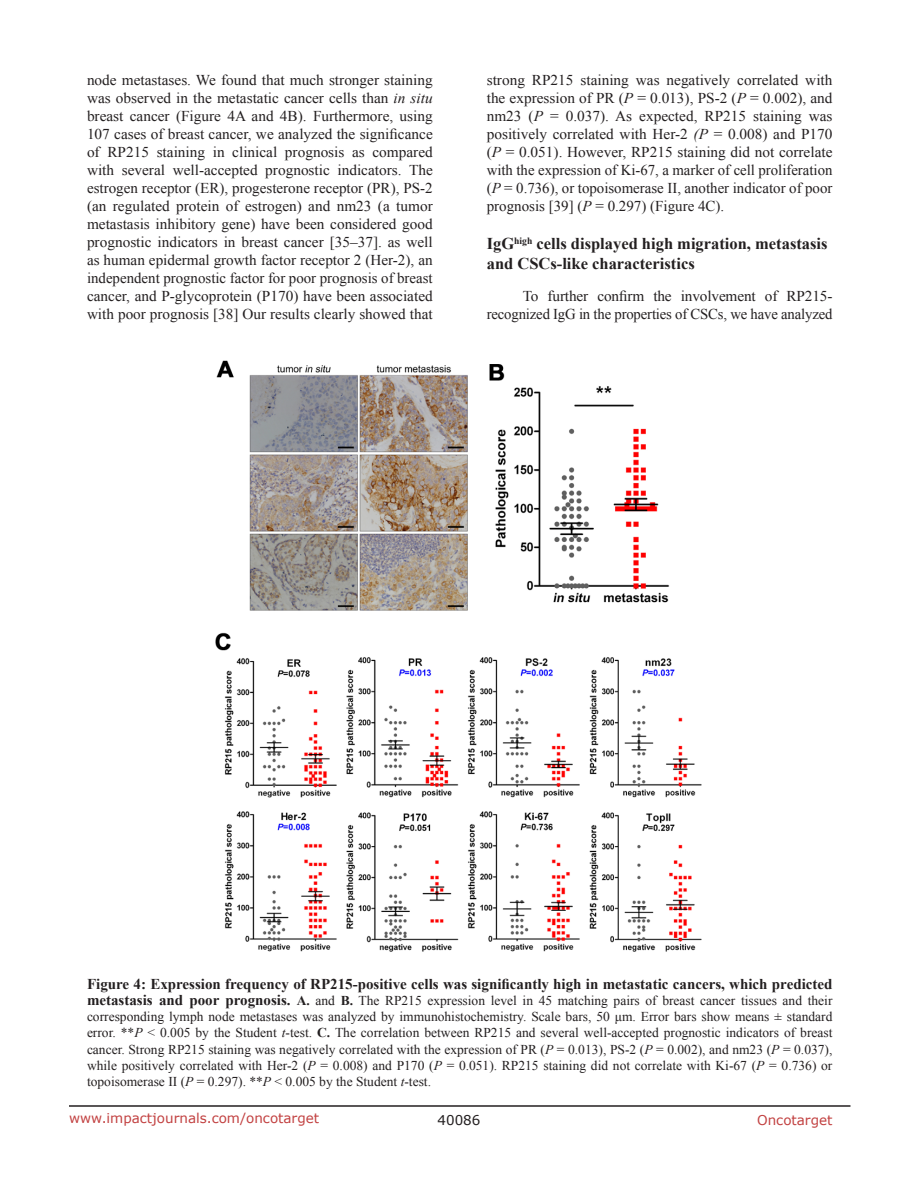
<style>
.page{position:relative;width:918px;height:1188px;background:#fff}
.page>*{position:absolute;margin:0;border:0;box-sizing:border-box;transform-origin:0 0}
.SubHeading{font:700 16.5px/19.8px "Times New Roman";color:#231f20}
.BodyText{font:15px/18px "Times New Roman";color:#231f20;text-align:justify}
.FigureText{font:700 15px "Times New Roman";color:#231f20}
.FigureText-2{font:13.5px/16.2px "Times New Roman";color:#231f20;text-align:justify}
.t1{font:13.5px "Verdana";color:#c24141}
.t2{font:13.5px "Verdana";color:#231f20}
.s1{font-style:italic}
.s2{font-weight:700;font-size:15px}
.s3{font-weight:700}
</style>
<div class="page">
<hr style="left:69px;top:1105px;width:781px;height:2px;background:#231f20">
<img style="left:215px;top:360px;width:487px;height:592px">
<p class="BodyText" style="left:87px;top:71px;width:347px">node metastases. We found that much stronger staining was observed in the metastatic cancer cells than <span class="s1">in situ </span>breast cancer (Figure 4A and 4B). Furthermore, using 107 cases of breast cancer, we analyzed the significance of RP215 staining in clinical prognosis as compared with several well-accepted prognostic indicators. The estrogen receptor (ER), progesterone receptor (PR), PS-2 (an regulated protein of estrogen) and nm23 (a tumor metastasis inhibitory gene) have been considered good prognostic indicators in breast cancer [35–37]. as well as human epidermal growth factor receptor 2 (Her-2), an independent prognostic factor for poor prognosis of breast cancer, and P-glycoprotein (P170) have been associated with poor prognosis [38] Our results clearly showed that</p>
<p class="BodyText" style="left:487px;top:71px;width:347px">strong RP215 staining was negatively correlated with the expression of PR (<span class="s1">P</span> = 0.013), PS-2 (<span class="s1">P</span> = 0.002), and nm23 (<span class="s1">P</span> = 0.037). As expected, RP215 staining was positively correlated with Her-2 <span class="s1">(P</span> = 0.008) and P170 (<span class="s1">P</span> = 0.051). However, RP215 staining did not correlate with the expression of Ki-67, a marker of cell proliferation (<span class="s1">P</span> = 0.736), or topoisomerase II, another indicator of poor prognosis [39] (<span class="s1">P</span> = 0.297) (Figure 4C).</p>
<p class="SubHeading" style="left:487px;top:233px;width:342px">IgG<sup>high</sup> cells displayed high migration, metastasis and CSCs-like characteristics</p>
<p class="BodyText" style="left:487px;top:286px;width:347px;text-align:right">To further confirm the involvement of RP215- recognized IgG in the properties of CSCs, we have analyzed</p>
<p class="FigureText" style="left:87px;top:973px;width:747px">Figure 4: Expression frequency of RP215-positive cells was significantly high in metastatic cancers, which predicted</p>
<p class="FigureText-2" style="left:87px;top:992px;width:747px"><span class="s2">metastasis and poor prognosis.</span> <span class="s3">A.</span> and <span class="s3">B.</span> The RP215 expression level in 45 matching pairs of breast cancer tissues and their corresponding lymph node metastases was analyzed by immunohistochemistry. Scale bars, 50 μm. Error bars show means ± standard error. **<span class="s1">P</span> &lt; 0.005 by the Student <span class="s1">t</span>-test. <span class="s3">C.</span> The correlation between RP215 and several well-accepted prognostic indicators of breast cancer. Strong RP215 staining was negatively correlated with the expression of PR (<span class="s1">P</span> = 0.013), PS-2 (<span class="s1">P</span> = 0.002), and nm23 (<span class="s1">P</span> = 0.037), while positively correlated with Her-2 (<span class="s1">P</span> = 0.008) and P170 (<span class="s1">P</span> = 0.051). RP215 staining did not correlate with Ki-67 (<span class="s1">P</span> = 0.736) or topoisomerase II (<span class="s1">P</span> = 0.297). **<span class="s1">P</span> &lt; 0.005 by the Student <span class="s1">t</span>-test.</p>
<p class="t1" style="left:69px;top:1109px;width:252px">www.impactjournals.com/oncotarget</p>
<p class="t2" style="left:438px;top:1111px;width:44px">40086</p>
<p class="t1" style="left:757px;top:1111px;width:77px">Oncotarget</p>
</div>
